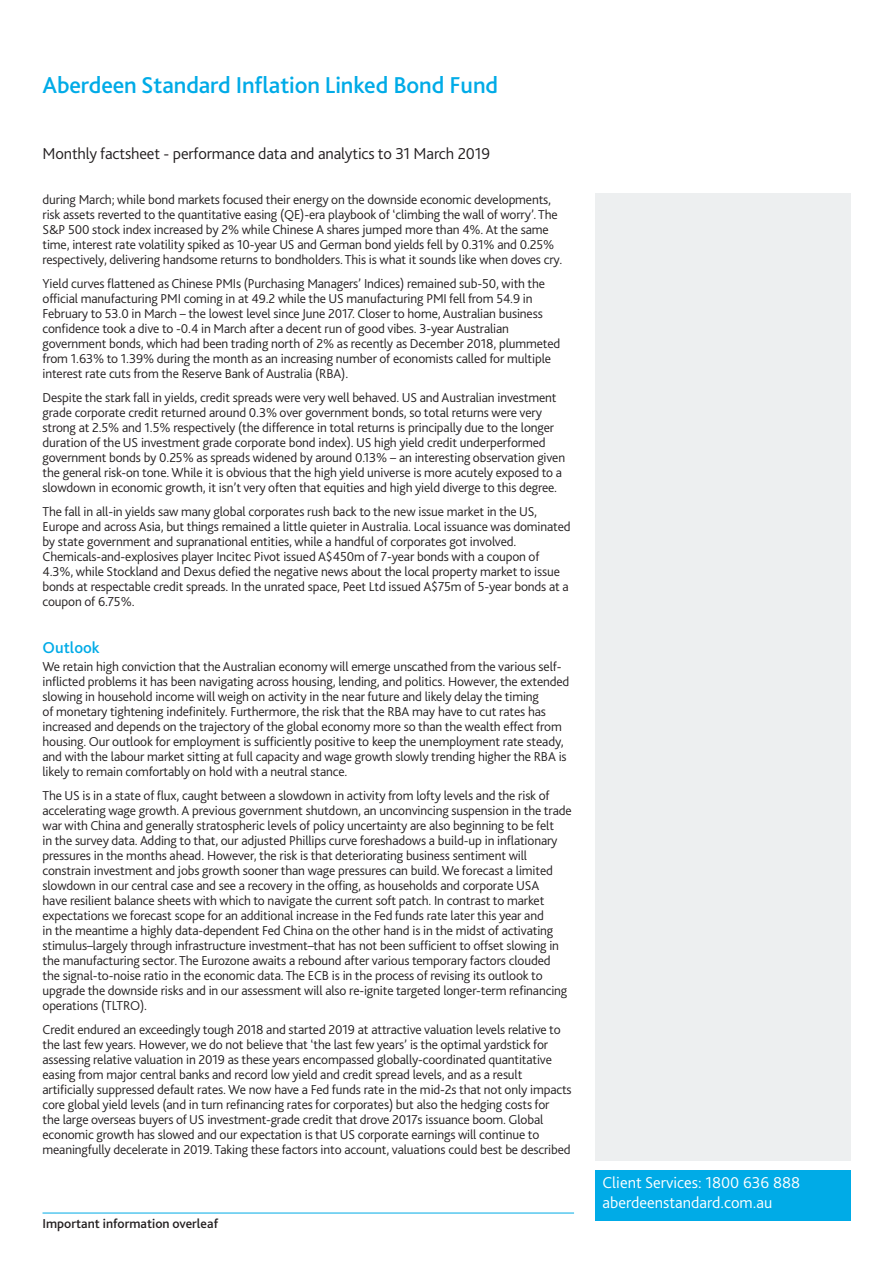
<style>
.page{position:relative;width:893px;height:1263px;background:#fff}
.page>*{position:absolute;margin:0;border:0;box-sizing:border-box;transform-origin:0 0}
.t1{font:500 24px "Bliss 2";letter-spacing:-.005em;color:#00abe7}
.t2{font:300 16.5px "Bliss 2";letter-spacing:-.01em;color:#231f20}
.t3{font:300 16.5px/19.8px "Bliss 2";color:#fff}
.t4{font:500 16.5px "Bliss 2";color:#00abe7}
.t5{font:300 13.5px/15px "Bliss 2";letter-spacing:-.01em;color:#231f20}
.t6{font:500 13.5px "Bliss 2";color:#231f20}
</style>
<div class="page">
<div style="left:595px;top:1169px;width:255px;height:50px;background:#00abe7"></div>
<div style="left:595px;top:193px;width:255px;height:968px;background:#edeff0"></div>
<hr style="left:43px;top:1212px;width:531px;height:1px;background:#00abe7">
<h1 class="t1" style="left:43px;top:70px;width:457px">Aberdeen Standard Inflation Linked Bond Fund</h1>
<p class="t2" style="left:43px;top:143px;width:449px">Monthly factsheet - performance data and analytics to 31 March 2019</p>
<p class="t5" style="left:43px;top:192px;width:521px">during March; while bond markets focused their energy on the downside economic developments, risk assets reverted to the quantitative easing (QE)-era playbook of ‘climbing the wall of worry’. The S&amp;P 500 stock index increased by 2% while Chinese A shares jumped more than 4%. At the same time, interest rate volatility spiked as 10-year US and German bond yields fell by 0.31% and 0.25% respectively, delivering handsome returns to bondholders. This is what it sounds like when doves cry.</p>
<p class="t5" style="left:43px;top:276px;width:519px">Yield curves flattened as Chinese PMIs (Purchasing Managers’ Indices) remained sub-50, with the official manufacturing PMI coming in at 49.2 while the US manufacturing PMI fell from 54.9 in February to 53.0 in March – the lowest level since June 2017. Closer to home, Australian business confidence took a dive to -0.4 in March after a decent run of good vibes. 3-year Australian government bonds, which had been trading north of 2% as recently as December 2018, plummeted from 1.63% to 1.39% during the month as an increasing number of economists called for multiple interest rate cuts from the Reserve Bank of Australia (RBA).</p>
<p class="t5" style="left:43px;top:390px;width:524px">Despite the stark fall in yields, credit spreads were very well behaved. US and Australian investment grade corporate credit returned around 0.3% over government bonds, so total returns were very strong at 2.5% and 1.5% respectively (the difference in total returns is principally due to the longer duration of the US investment grade corporate bond index). US high yield credit underperformed government bonds by 0.25% as spreads widened by around 0.13% – an interesting observation given the general risk-on tone. While it is obvious that the high yield universe is more acutely exposed to a slowdown in economic growth, it isn’t very often that equities and high yield diverge to this degree.</p>
<p class="t5" style="left:43px;top:504px;width:530px">The fall in all-in yields saw many global corporates rush back to the new issue market in the US, Europe and across Asia, but things remained a little quieter in Australia. Local issuance was dominated by state government and supranational entities, while a handful of corporates got involved.<br>Chemicals-and-explosives player Incitec Pivot issued A$450m of 7-year bonds with a coupon of 4.3%, while Stockland and Dexus defied the negative news about the local property market to issue bonds at respectable credit spreads. In the unrated space, Peet Ltd issued A$75m of 5-year bonds at a coupon of 6.75%.</p>
<p class="t4" style="left:43px;top:637px;width:59px">Outlook</p>
<p class="t5" style="left:43px;top:658px;width:528px">We retain high conviction that the Australian economy will emerge unscathed from the various self&shy;inflicted problems it has been navigating across housing, lending, and politics. However, the extended slowing in household income will weigh on activity in the near future and likely delay the timing<br>of monetary tightening indefinitely. Furthermore, the risk that the RBA may have to cut rates has increased and depends on the trajectory of the global economy more so than the wealth effect from housing. Our outlook for employment is sufficiently positive to keep the unemployment rate steady, and with the labour market sitting at full capacity and wage growth slowly trending higher the RBA is likely to remain comfortably on hold with a neutral stance.</p>
<p class="t5" style="left:43px;top:787px;width:531px">The US is in a state of flux, caught between a slowdown in activity from lofty levels and the risk of accelerating wage growth. A previous government shutdown, an unconvincing suspension in the trade war with China and generally stratospheric levels of policy uncertainty are also beginning to be felt<br>in the survey data. Adding to that, our adjusted Phillips curve foreshadows a build-up in inflationary pressures in the months ahead. However, the risk is that deteriorating business sentiment will constrain investment and jobs growth sooner than wage pressures can build. We forecast a limited slowdown in our central case and see a recovery in the offing, as households and corporate USA<br>have resilient balance sheets with which to navigate the current soft patch. In contrast to market expectations we forecast scope for an additional increase in the Fed funds rate later this year and<br>in the meantime a highly data-dependent Fed China on the other hand is in the midst of activating stimulus–largely through infrastructure investment–that has not been sufficient to offset slowing in the manufacturing sector. The Eurozone awaits a rebound after various temporary factors clouded<br>the signal-to-noise ratio in the economic data. The ECB is in the process of revising its outlook to upgrade the downside risks and in our assessment will also re-ignite targeted longer-term refinancing operations (TLTRO).</p>
<p class="t5" style="left:43px;top:1021px;width:531px">Credit endured an exceedingly tough 2018 and started 2019 at attractive valuation levels relative to the last few years. However, we do not believe that ‘the last few years’ is the optimal yardstick for assessing relative valuation in 2019 as these years encompassed globally-coordinated quantitative easing from major central banks and record low yield and credit spread levels, and as a result artificially suppressed default rates. We now have a Fed funds rate in the mid-2s that not only impacts core global yield levels (and in turn refinancing rates for corporates) but also the hedging costs for<br>the large overseas buyers of US investment-grade credit that drove 2017s issuance boom. Global economic growth has slowed and our expectation is that US corporate earnings will continue to meaningfully decelerate in 2019. Taking these factors into account, valuations could best be described</p>
<p class="t6" style="left:43px;top:1215px;width:177px">Important information overleaf</p>
<p class="t3" style="left:603px;top:1172px;width:199px">Client Services: 1800 636 888 aberdeenstandard.com.au</p>
</div>
